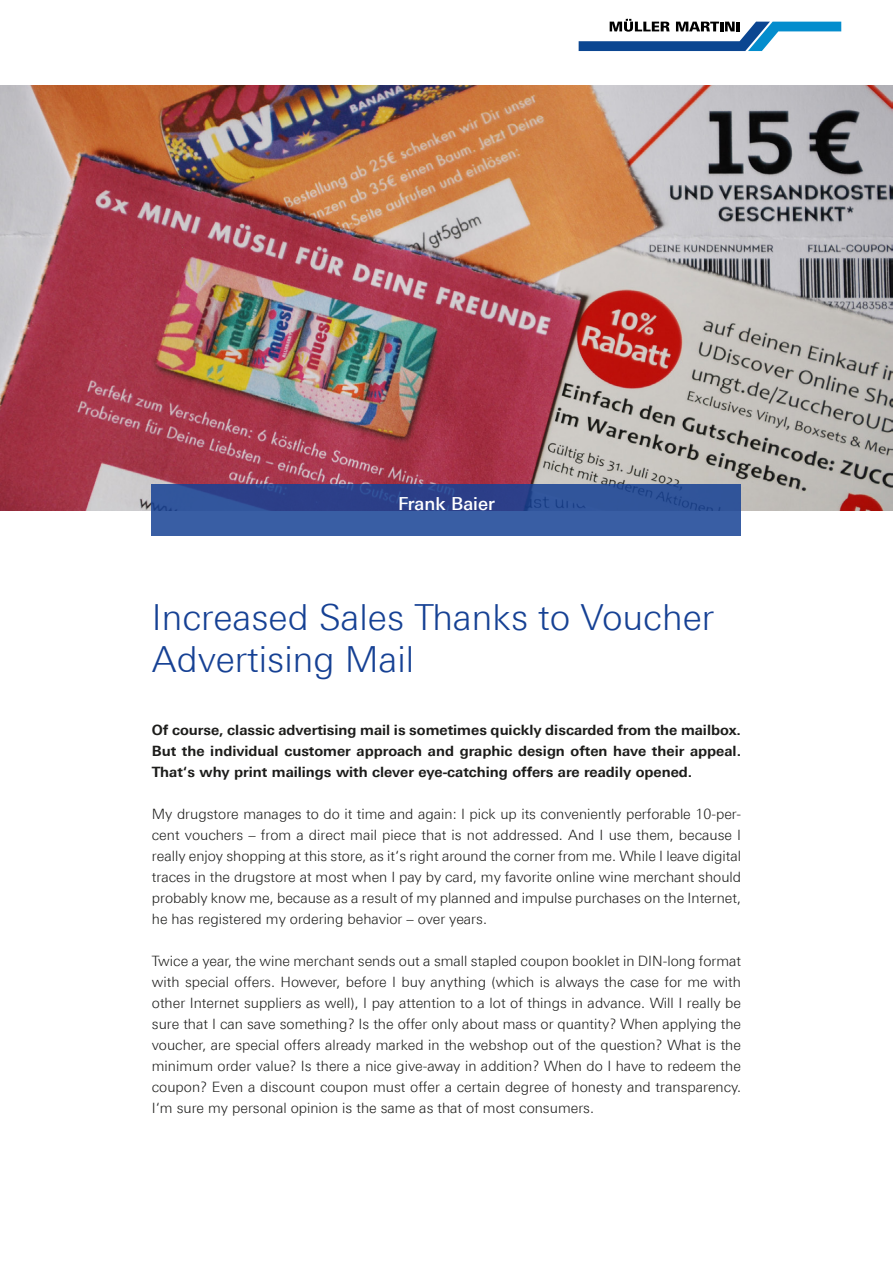
<style>
.page{position:relative;width:893px;height:1263px;background:#fff}
.page>*{position:absolute;margin:0;border:0;box-sizing:border-box;transform-origin:0 0}
.t1{font:300 36px/42px "Linotype Univers 330";color:#164194}
.t2{font:500 18px "Linotype Univers 530";color:#fff}
.t3{font:300 14.25px/21px "Linotype Univers 330";color:#1d1d1b;text-align:justify}
.t4{font:700 14.25px/21px "Linotype Univers 630";color:#1d1d1b;text-align:justify}
</style>
<div class="page">
<img style="left:0;top:85px;width:893px;height:425px">
<svg style="left:579px;top:19px;width:262px;height:32px"></svg>
<svg style="left:152px;top:485px;width:589px;height:51px;background:#33539a"></svg>
<p class="t2" style="left:398px;top:493px;width:98px">Frank Baier</p>
<h1 class="t1" style="left:152px;top:596px;width:564px">Increased Sales Thanks to Voucher<br>Advertising Mail</h1>
<p class="t4" style="left:152px;top:719px;width:591px">Of course, classic advertising mail is sometimes quickly discarded from the mailbox.<br>But the individual customer approach and graphic design often have their appeal.<br>That‘s why print mailings with clever eye-catching offers are readily opened.</p>
<p class="t3" style="left:152px;top:803px;width:591px">My drugstore manages to do it time and again: I pick up its conveniently perforable 10-per&shy;cent vouchers – from a direct mail piece that is not addressed. And I use them, because I really enjoy shopping at this store, as it‘s right around the corner from me. While I leave digital traces in the drugstore at most when I pay by card, my favorite online wine merchant should probably know me, because as a result of my planned and impulse purchases on the Internet, he has registered my ordering behavior – over years.</p>
<p class="t3" style="left:152px;top:950px;width:591px">Twice a year, the wine merchant sends out a small stapled coupon booklet in DIN-long format with special offers. However, before I buy anything (which is always the case for me with other Internet suppliers as well), I pay attention to a lot of things in advance. Will I really be sure that I can save something? Is the offer only about mass or quantity? When applying the voucher, are special offers already marked in the webshop out of the question? What is the minimum order value? Is there a nice give-away in addition? When do I have to redeem the coupon? Even a discount coupon must offer a certain degree of honesty and transparency.<br>I‘m sure my personal opinion is the same as that of most consumers.</p>
</div>
